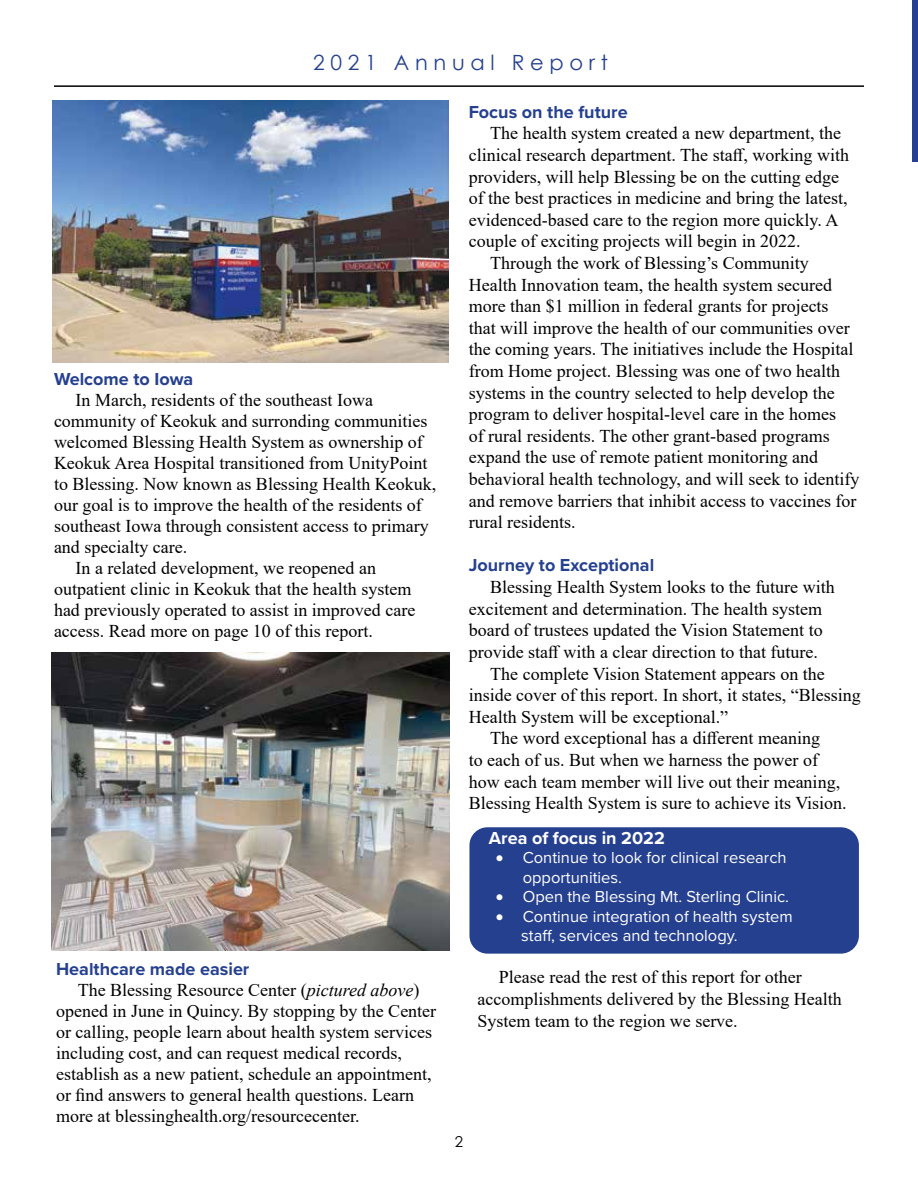
<style>
.page{position:relative;width:918px;height:1188px;background:#fff}
.page>*{position:absolute;margin:0;border:0;box-sizing:border-box;transform-origin:0 0}
.t1{font:21px "Century Gothic";letter-spacing:.27em;color:#25408f}
.t2{font:18px/21px "Times New Roman";color:#000}
.t3{font:700 18px "Proxima Nova";color:#25408f}
.t4{font:700 18px "Proxima Nova";color:#fff}
.t5{font:16.5px/19.5px "Proxima Nova";color:#fff}
.t6{font:15px "Century Gothic";color:#000}
.s1{font-style:italic}
</style>
<div class="page">
<div style="left:469px;top:827px;width:390px;height:127px;background:#25408f;border-radius:18px"></div>
<hr style="left:54px;top:85px;width:810px;height:2px;background:#000">
<img style="left:53px;top:100px;width:396px;height:263px">
<img style="left:52px;top:652px;width:398px;height:299px">
<div style="left:912px;top:0;width:6px;height:161px;background:#25408f"></div>
<p class="t1" style="left:313px;top:47px;width:296px">2021 Annual Report</p>
<p class="t3" style="left:54px;top:366px;width:141px">Welcome to Iowa</p>
<p class="t2" style="left:76px;top:389px;width:299px">In March, residents of the southeast Iowa</p>
<p class="t2" style="left:54px;top:410px;width:375px">community of Keokuk and surronding communities</p>
<p class="t2" style="left:54px;top:431px;width:370px">welcomed Blessing Health System as ownership of</p>
<p class="t2" style="left:54px;top:452px;width:375px">Keokuk Area Hospital transitioned from UnityPoint</p>
<p class="t2" style="left:54px;top:473px;width:384px">to Blessing. Now known as Blessing Health Keokuk,</p>
<p class="t2" style="left:54px;top:494px;width:369px">our goal is to improve the health of the residents of</p>
<p class="t2" style="left:54px;top:515px;width:376px">southeast Iowa through consistent access to primary</p>
<p class="t2" style="left:54px;top:536px;width:135px">and specialty care.</p>
<p class="t2" style="left:76px;top:557px;width:302px">In a related development, we reopened an</p>
<p class="t2" style="left:54px;top:578px;width:359px">outpatient clinic in Keokuk that the health system</p>
<p class="t2" style="left:54px;top:599px;width:363px">had previously operated to assist in improved care</p>
<p class="t2" style="left:54px;top:620px;width:320px">access. Read more on page 10 of this report.</p>
<p class="t3" style="left:56px;top:956px;width:195px">Healthcare made easier</p>
<p class="t2" style="left:56px;top:979px;width:382px;text-indent:22px">The Blessing Resource Center (<span class="s1">pictured above</span>) opened in June in Quincy. By stopping by the Center or calling, people learn about health system services including cost, and can request medical records, establish as a new patient, schedule an appointment, or find answers to general health questions. Learn more at blessinghealth.org/resourcecenter.</p>
<p class="t3" style="left:469px;top:98px;width:160px">Focus on the future</p>
<p class="t2" style="left:490px;top:122px;width:352px">The health system created a new department, the</p>
<p class="t2" style="left:469px;top:144px;width:382px">clinical research department. The staff, working with</p>
<p class="t2" style="left:469px;top:166px;width:372px">providers, will help Blessing be on the cutting edge</p>
<p class="t2" style="left:469px;top:187px;width:380px">of the best practices in medicine and bring the latest,</p>
<p class="t2" style="left:469px;top:209px;width:371px">evidenced-based care to the region more quickly. A</p>
<p class="t2" style="left:469px;top:230px;width:333px">couple of exciting projects will begin in 2022.</p>
<p class="t2" style="left:490px;top:252px;width:320px">Through the work of Blessing’s Community</p>
<p class="t2" style="left:469px;top:274px;width:365px">Health Innovation team, the health system secured</p>
<p class="t2" style="left:469px;top:295px;width:361px">more than $1 million in federal grants for projects</p>
<p class="t2" style="left:469px;top:317px;width:382px">that will improve the health of our communities over</p>
<p class="t2" style="left:469px;top:338px;width:386px">the coming years. The initiatives include the Hospital</p>
<p class="t2" style="left:469px;top:360px;width:373px">from Home project. Blessing was one of two health</p>
<p class="t2" style="left:469px;top:382px;width:367px">systems in the country selected to help develop the</p>
<p class="t2" style="left:469px;top:403px;width:369px">program to deliver hospital-level care in the homes</p>
<p class="t2" style="left:469px;top:425px;width:363px">of rural residents. The other grant-based programs</p>
<p class="t2" style="left:469px;top:446px;width:351px">expand the use of remote patient monitoring and</p>
<p class="t2" style="left:469px;top:468px;width:392px">behavioral health technology, and will seek to identify</p>
<p class="t2" style="left:469px;top:490px;width:389px">and remove barriers that inhibit access to vaccines for</p>
<p class="t2" style="left:469px;top:511px;width:108px">rural residents.</p>
<p class="t3" style="left:469px;top:552px;width:187px">Journey to Exceptional</p>
<p class="t2" style="left:490px;top:576px;width:346px">Blessing Health System looks to the future with</p>
<p class="t2" style="left:469px;top:598px;width:355px">excitement and determination. The health system</p>
<p class="t2" style="left:469px;top:619px;width:356px">board of trustees updated the Vision Statement to</p>
<p class="t2" style="left:469px;top:641px;width:351px">provide staff with a clear direction to that future.</p>
<p class="t2" style="left:490px;top:662px;width:336px">The complete Vision Statement appears on the</p>
<p class="t2" style="left:469px;top:684px;width:393px">inside cover of this report. In short, it states, “Blessing</p>
<p class="t2" style="left:469px;top:706px;width:261px">Health System will be exceptional.”</p>
<p class="t2" style="left:490px;top:727px;width:331px">The word exceptional has a different meaning</p>
<p class="t2" style="left:469px;top:749px;width:351px">to each of us. But when we harness the power of</p>
<p class="t2" style="left:469px;top:770px;width:373px">how each team member will live out their meaning,</p>
<p class="t2" style="left:469px;top:792px;width:380px">Blessing Health System is sure to achieve its Vision.</p>
<p class="t4" style="left:489px;top:824px;width:177px">Area of focus in 2022</p>
<p class="t5" style="left:523px;top:847px;width:266px;text-indent:-27px">• Continue to look for clinical research opportunities.</p>
<p class="t5" style="left:496px;top:886px;width:295px">• Open the Blessing Mt. Sterling Clinic.</p>
<p class="t5" style="left:521px;top:906px;width:273px;text-indent:-26px">• Continue integration of health system staff, services and technology.</p>
<p class="t2" style="left:477px;top:966px;width:366px;line-height:21.6px;text-indent:22px">Please read the rest of this report for other accomplishments delivered by the Blessing Health<br>System team to the region we serve.</p>
<p class="t6" style="left:455px;top:1132px;width:10px">2</p>
</div>
